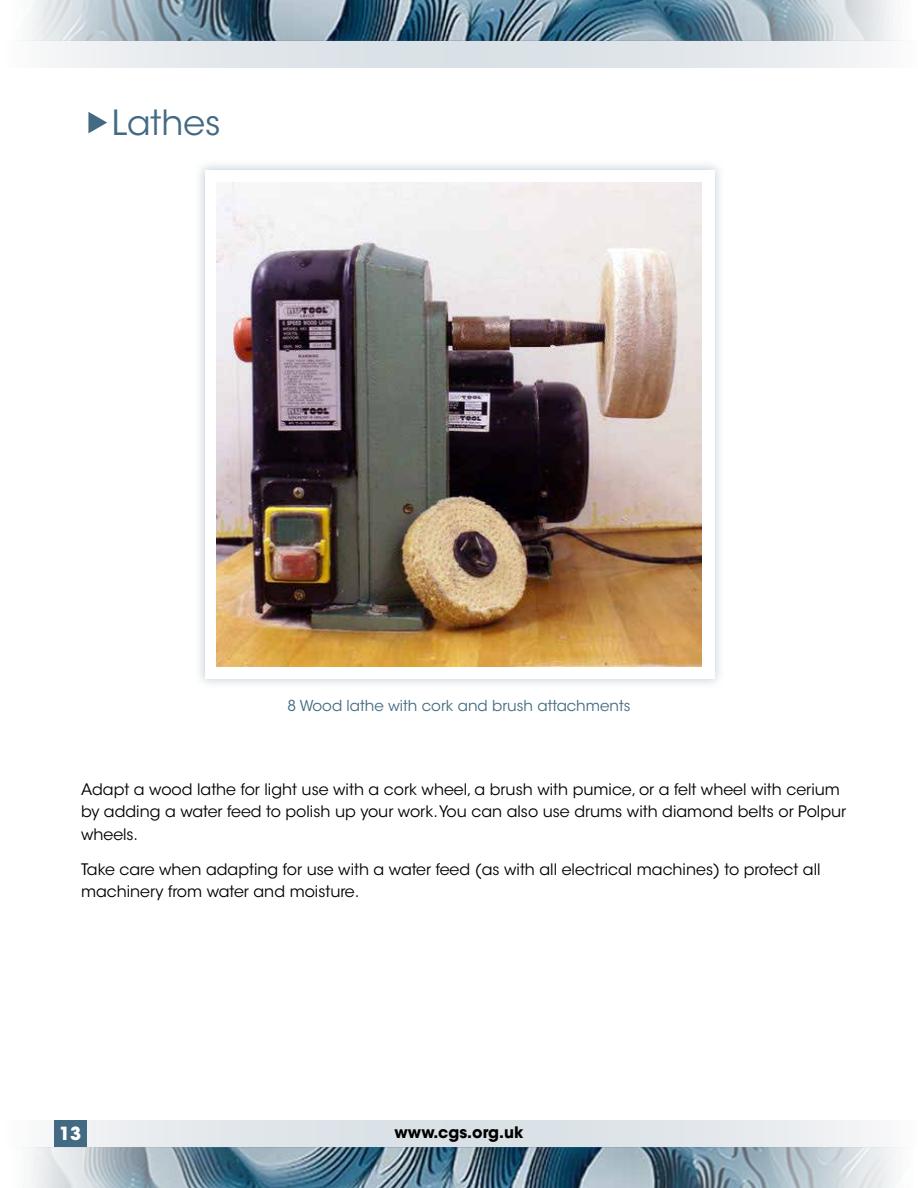
<style>
.page{position:relative;width:918px;height:1188px;background:#fff}
.page>*{position:absolute;margin:0;border:0;box-sizing:border-box;transform-origin:0 0}
.t1{font:34.5px "ITC Avant Garde Std";color:#426b83}
.t2{font:700 18px "ITC Avant Garde Std";color:#fff}
.t3{font:15.75px/22.5px "ITC Avant Garde Std";color:#000}
.t4{font:700 15.75px "ITC Avant Garde Std";color:#000}
.t5{font:15px "ITC Avant Garde Std";color:#426b83}
</style>
<div class="page">
<img style="left:30px;top:0;width:864px;height:40px">
<img style="left:30px;top:1148px;width:866px;height:40px">
<svg style="left:22px;top:40px;width:879px;height:28px"></svg>
<svg style="left:23px;top:1120px;width:880px;height:28px"></svg>
<div style="left:54px;top:1120px;width:32px;height:28px;background:#426b83"></div>
<div style="left:194px;top:159px;width:532px;height:530px;background:#426b83;opacity:.3"></div>
<div style="left:205px;top:170px;width:509px;height:508px;background:#fff"></div>
<img style="left:217px;top:183px;width:484px;height:484px">
<h1 class="t1" style="left:112px;top:101px;width:110px">Lathes</h1>
<p class="t5" style="left:287px;top:696px;width:345px">8 Wood lathe with cork and brush attachments</p>
<p class="t3" style="left:81px;top:778px;width:767px">Adapt a wood lathe for light use with a cork wheel, a brush with pumice, or a felt wheel with cerium by adding a water feed to polish up your work. You can also use drums with diamond belts or Polpur wheels.</p>
<p class="t3" style="left:81px;top:858px;width:741px">Take care when adapting for use with a water feed (as with all electrical machines) to protect all machinery from water and moisture.</p>
<p class="t2" style="left:59px;top:1122px;width:24px">13</p>
<p class="t4" style="left:395px;top:1122px;width:130px">www.cgs.org.uk</p>
</div>
